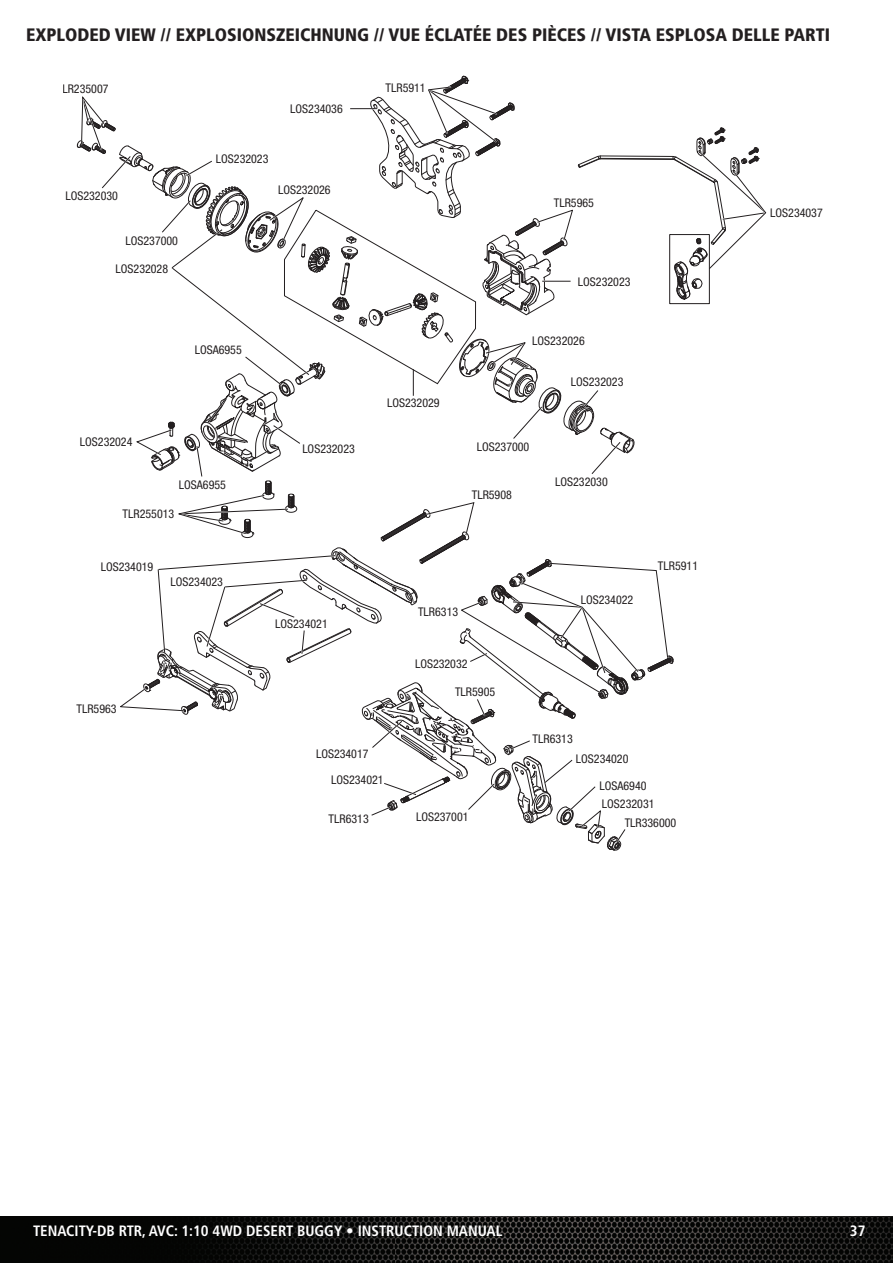
<style>
.page{position:relative;width:893px;height:1263px;background:#fff}
.page>*{position:absolute;margin:0;border:0;box-sizing:border-box;transform-origin:0 0}
.t1{font:900 condensed 18px "Frutiger LT Std";color:#231f20}
.t2{font:700 condensed 15px "Frutiger LT Std";color:#fff}
.t3{font:condensed 12px/18.8px "Helvetica Neue LT Std";color:#231f20}
</style>
<div class="page">
<img style="left:0;top:1216px;width:893px;height:47px">
<svg style="left:77px;top:75px;width:690px;height:776px"></svg>
<p class="t1" style="left:26px;top:23px;width:805px">EXPLODED VIEW // EXPLOSIONSZEICHNUNG // VUE ÉCLATÉE DES PIÈCES // VISTA ESPLOSA DELLE PARTI</p>
<p class="t3" style="left:57px;top:79px;width:53px">TLR235007</p>
<p class="t3" style="left:65px;top:187px;width:54px">LOS232030</p>
<p class="t3" style="left:126px;top:231px;width:54px">LOS237000</p>
<p class="t3" style="left:116px;top:259px;width:54px">LOS232028</p>
<p class="t3" style="left:290px;top:99px;width:54px">LOS234036</p>
<p class="t3" style="left:216px;top:150px;width:54px">LOS232023</p>
<p class="t3" style="left:278px;top:180px;width:54px">LOS232026</p>
<p class="t3" style="left:386px;top:79px;width:42px">TLR5911</p>
<p class="t3" style="left:554px;top:193px;width:42px">TLR5965</p>
<p class="t3" style="left:578px;top:272px;width:54px">LOS232023</p>
<p class="t3" style="left:80px;top:432px;width:54px">LOS232024</p>
<p class="t3" style="left:195px;top:340px;width:49px">LOSA6955</p>
<p class="t3" style="left:179px;top:476px;width:49px">LOSA6955</p>
<p class="t3" style="left:123px;top:504px;width:53px">TLR255013</p>
<p class="t3" style="left:101px;top:558px;width:54px">LOS234019</p>
<p class="t3" style="left:170px;top:572px;width:54px">LOS234023</p>
<p class="t3" style="left:532px;top:332px;width:54px">LOS232026</p>
<p class="t3" style="left:387px;top:393px;width:54px">LOS232029</p>
<p class="t3" style="left:302px;top:439px;width:54px">LOS232023</p>
<p class="t3" style="left:477px;top:437px;width:54px">LOS237000</p>
<p class="t3" style="left:472px;top:485px;width:42px">TLR5908</p>
<p class="t3" style="left:571px;top:373px;width:54px">LOS232023</p>
<p class="t3" style="left:555px;top:473px;width:54px">LOS232030</p>
<p class="t3" style="left:418px;top:602px;width:42px">TLR6313</p>
<p class="t3" style="left:581px;top:590px;width:54px">LOS234022</p>
<p class="t3" style="left:76px;top:699px;width:42px">TLR5963</p>
<p class="t3" style="left:275px;top:614px;width:54px">LOS234021</p>
<p class="t3" style="left:316px;top:744px;width:54px">LOS234017</p>
<p class="t3" style="left:415px;top:654px;width:54px">LOS232032</p>
<p class="t3" style="left:455px;top:682px;width:42px">TLR5905</p>
<p class="t3" style="left:533px;top:730px;width:42px">TLR6313</p>
<p class="t3" style="left:576px;top:749px;width:54px">LOS234020</p>
<p class="t3" style="left:658px;top:556px;width:42px">TLR5911</p>
<p class="t3" style="left:331px;top:770px;width:54px">LOS234021</p>
<p class="t3" style="left:329px;top:810px;width:42px">TLR6313</p>
<p class="t3" style="left:416px;top:808px;width:54px">LOS237001</p>
<p class="t3" style="left:599px;top:776px;width:49px">LOSA6940</p>
<p class="t3" style="left:625px;top:794px;width:53px;text-indent:-23px">LOS232031<br>TLR336000</p>
<p class="t3" style="left:770px;top:204px;width:54px">LOS234037</p>
<p class="t2" style="left:33px;top:1221px;width:471px">TENACITY-DB RTR, AVC: 1:10 4WD DESERT BUGGY • INSTRUCTION MANUAL</p>
<p class="t2" style="left:850px;top:1222px;width:17px">37</p>
</div>
